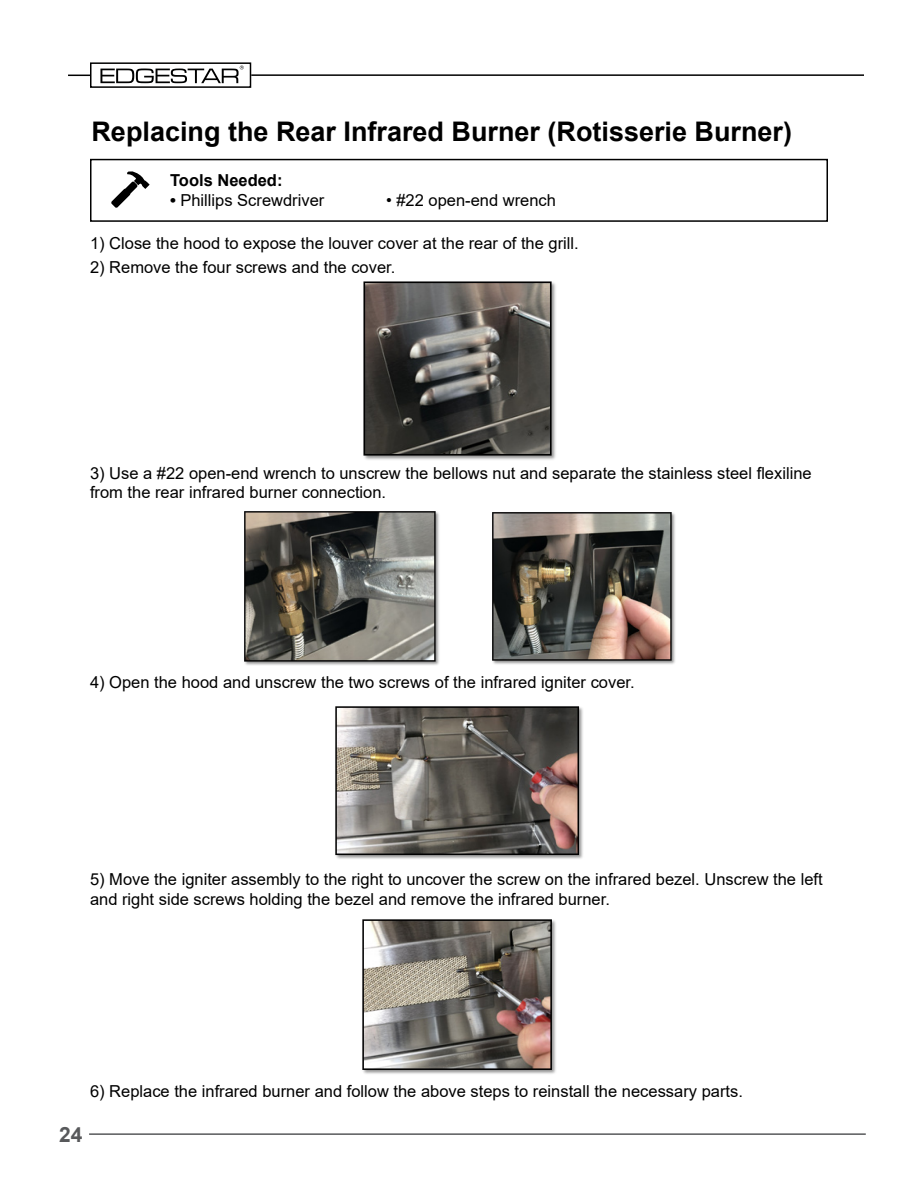
<style>
.page{position:relative;width:918px;height:1188px;background:#fff}
.page>*{position:absolute;margin:0;border:0;box-sizing:border-box;transform-origin:0 0}
.t1{font:700 27px "Arial";color:#000}
.t2{font:700 21px "Arial";color:#58595b}
.t3{font:16.5px/19.8px "Arial";color:#000}
.t4{font:700 16.5px "Arial";color:#000}
.s1{font-weight:700}
</style>
<div class="page">
<svg style="left:100px;top:66px;width:144px;height:17px"></svg>
<hr style="left:89px;top:1133px;width:777px;height:2px;background:#58595b">
<hr style="left:251px;top:74px;width:613px;height:2px;background:#000">
<svg style="left:68px;top:75px;width:22px;height:1px"></svg>
<div style="left:90px;top:62px;width:161px;height:26px;border:2px solid #000"></div>
<div style="left:90px;top:159px;width:738px;height:63px;border:2px solid #000"></div>
<img style="left:363px;top:281px;width:193px;height:179px">
<img style="left:244px;top:511px;width:195px;height:154px">
<img style="left:492px;top:512px;width:183px;height:152px">
<img style="left:335px;top:706px;width:248px;height:153px">
<img style="left:362px;top:919px;width:194px;height:155px">
<svg style="left:110px;top:161px;width:41px;height:47px"></svg>
<h1 class="t1" style="left:92px;top:113px;width:702px">Replacing the Rear Infrared Burner (Rotisserie Burner)</h1>
<p class="t4" style="left:170px;top:169px;width:114px">Tools Needed:</p>
<p class="t3" style="left:170px;top:190px;width:156px"><span class="s1">•</span> Phillips Screwdriver</p>
<p class="t3" style="left:386px;top:190px;width:171px">• #22 open-end wrench</p>
<p class="t3" style="left:90px;top:233px;width:490px">1) Close the hood to expose the louver cover at the rear of the grill.</p>
<p class="t3" style="left:90px;top:257px;width:307px">2) Remove the four screws and the cover.</p>
<p class="t3" style="left:90px;top:463px;width:723px">3) Use a #22 open-end wrench to unscrew the bellows nut and separate the stainless steel flexiline from the rear infrared burner connection.</p>
<p class="t3" style="left:90px;top:672px;width:546px">4) Open the hood and unscrew the two screws of the infrared igniter cover.</p>
<p class="t3" style="left:90px;top:870px;width:734px">5) Move the igniter assembly to the right to uncover the screw on the infrared bezel. Unscrew the left and right side screws holding the bezel and remove the infrared burner.</p>
<p class="t3" style="left:90px;top:1081px;width:654px">6) Replace the infrared burner and follow the above steps to reinstall the necessary parts.</p>
<p class="t2" style="left:59px;top:1120px;width:25px">24</p>
</div>
